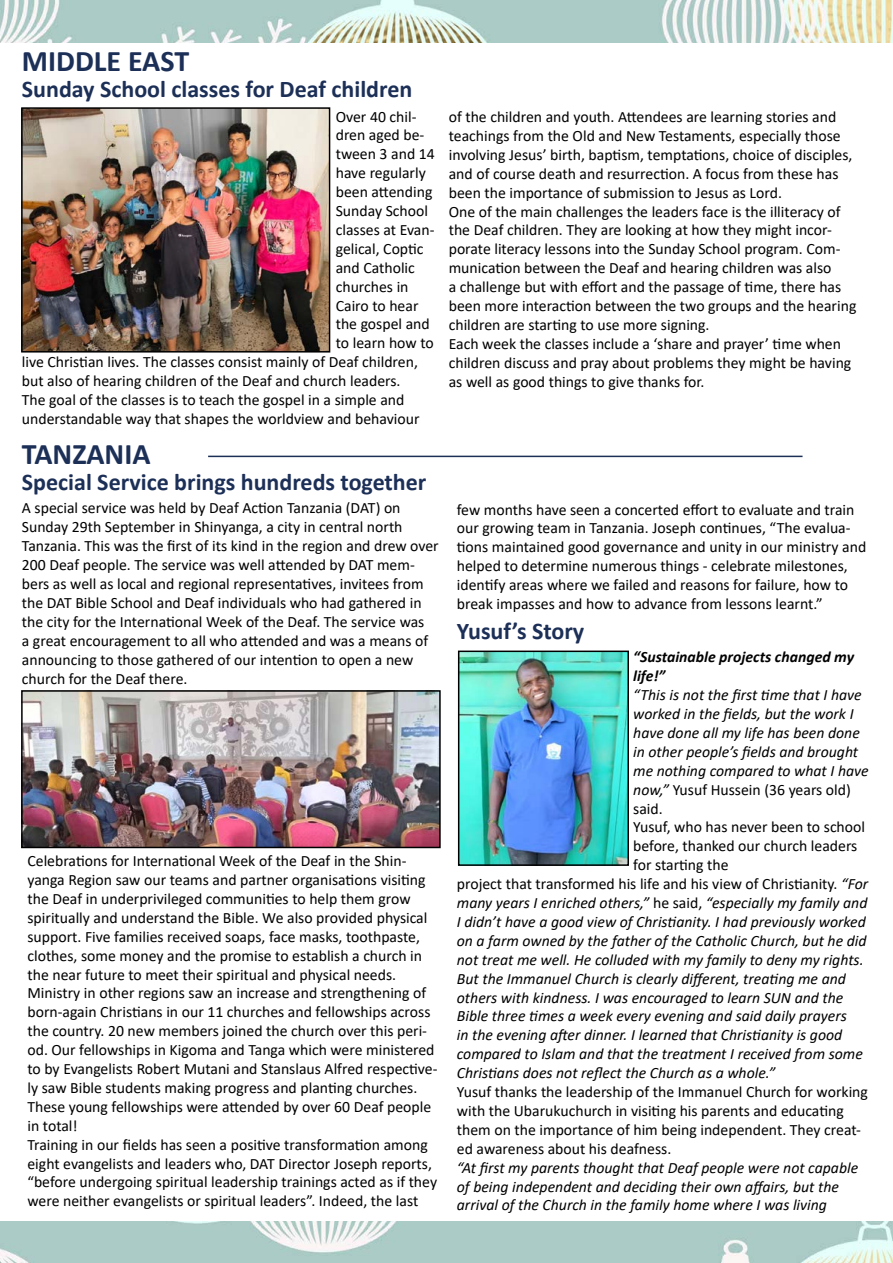
<style>
.page{position:relative;width:893px;height:1263px;background:#fff}
.page>*{position:absolute;margin:0;border:0;box-sizing:border-box;transform-origin:0 0}
.t1{font:700 30px "Calibri";color:#1c2f57}
.t2{font:700 24px "Calibri";color:#1c2f57}
.t3{font:15.75px/18.9px "Calibri";color:#000}
.t4{font:italic 15.75px/18.9px "Calibri";color:#000}
.t5{font:italic 700 15.75px/18.9px "Calibri";color:#000}
.s1{font-style:italic}
.s2{font-style:normal}
</style>
<div class="page">
<img style="left:0;top:0;width:893px;height:43px">
<img style="left:0;top:1221px;width:893px;height:42px">
<img style="left:24px;top:110px;width:303px;height:240px">
<div style="left:21px;top:107px;width:309px;height:246px;border:2px solid #000"></div>
<hr style="left:208px;top:456px;width:594px;height:1px;background:#1c2f57">
<img style="left:24px;top:693px;width:414px;height:152px">
<div style="left:21px;top:690px;width:420px;height:158px;border:2px solid #000"></div>
<img style="left:461px;top:653px;width:165px;height:210px">
<div style="left:458px;top:650px;width:171px;height:216px;border:2px solid #000"></div>
<h1 class="t1" style="left:22px;top:40px;width:169px">MIDDLE EAST</h1>
<h2 class="t2" style="left:22px;top:72px;width:392px">Sunday School classes for Deaf children</h2>
<p class="t3" style="left:336px;top:106px;width:82px">Over 40 chil-</p>
<p class="t3" style="left:336px;top:125px;width:90px">dren aged be-</p>
<p class="t3" style="left:336px;top:144px;width:101px">tween 3 and 14</p>
<p class="t3" style="left:336px;top:163px;width:92px">have regularly</p>
<p class="t3" style="left:336px;top:182px;width:98px">been attending</p>
<p class="t3" style="left:336px;top:201px;width:94px">Sunday School</p>
<p class="t3" style="left:336px;top:220px;width:100px">classes at Evan-</p>
<p class="t3" style="left:336px;top:239px;width:89px">gelical, Coptic</p>
<p class="t3" style="left:336px;top:258px;width:81px">and Catholic</p>
<p class="t3" style="left:336px;top:277px;width:74px">churches in</p>
<p class="t3" style="left:336px;top:295px;width:84px">Cairo to hear</p>
<p class="t3" style="left:336px;top:314px;width:96px">the gospel and</p>
<p class="t3" style="left:336px;top:333px;width:100px">to learn how to</p>
<p class="t3" style="left:22px;top:352px;width:398px">live Christian lives. The classes consist mainly of Deaf children,</p>
<p class="t3" style="left:22px;top:371px;width:380px">but also of hearing children of the Deaf and church leaders.</p>
<p class="t3" style="left:22px;top:390px;width:384px">The goal of the classes is to teach the gospel in a simple and</p>
<p class="t3" style="left:22px;top:409px;width:399px">understandable way that shapes the worldview and behaviour</p>
<h1 class="t1" style="left:22px;top:433px;width:130px">TANZANIA</h1>
<h2 class="t2" style="left:22px;top:465px;width:406px">Special Service brings hundreds together</h2>
<p class="t3" style="left:22px;top:498px;width:418px">A special service was held by Deaf Action Tanzania (DAT) on Sunday 29th September in Shinyanga, a city in central north Tanzania. This was the first of its kind in the region and drew over 200 Deaf people. The service was well attended by DAT mem&shy;bers as well as local and regional representatives, invitees from the DAT Bible School and Deaf individuals who had gathered in the city for the International Week of the Deaf. The service was<br>a great encouragement to all who attended and was a means of announcing to those gathered of our intention to open a new church for the Deaf there.</p>
<p class="t3" style="left:27px;top:851px;width:412px">Celebrations for International Week of the Deaf in the Shin&shy;yanga Region saw our teams and partner organisations visiting the Deaf in underprivileged communities to help them grow spiritually and understand the Bible. We also provided physical support. Five families received soaps, face masks, toothpaste, clothes, some money and the promise to establish a church in the near future to meet their spiritual and physical needs.<br>Ministry in other regions saw an increase and strengthening of born-again Christians in our 11 churches and fellowships across the country. 20 new members joined the church over this peri&shy;od. Our fellowships in Kigoma and Tanga which were ministered to by Evangelists Robert Mutani and Stanslaus Alfred respective&shy;ly saw Bible students making progress and planting churches.<br>These young fellowships were attended by over 60 Deaf people in total!<br>Training in our fields has seen a positive transformation among eight evangelists and leaders who, DAT Director Joseph reports, “before undergoing spiritual leadership trainings acted as if they were neither evangelists or spiritual leaders”. Indeed, the last</p>
<p class="t3" style="left:449px;top:107px;width:409px">of the children and youth. Attendees are learning stories and teachings from the Old and New Testaments, especially those involving Jesus’ birth, baptism, temptations, choice of disciples, and of course death and resurrection. A focus from these has been the importance of submission to Jesus as Lord.<br>One of the main challenges the leaders face is the illiteracy of the Deaf children. They are looking at how they might incor&shy;porate literacy lessons into the Sunday School program. Com&shy;munication between the Deaf and hearing children was also<br>a challenge but with effort and the passage of time, there has been more interaction between the two groups and the hearing children are starting to use more signing.<br>Each week the classes include a ‘share and prayer’ time when children discuss and pray about problems they might be having as well as good things to give thanks for.</p>
<p class="t3" style="left:457px;top:499px;width:411px">few months have seen a concerted effort to evaluate and train our growing team in Tanzania. Joseph continues, “The evalua&shy;tions maintained good governance and unity in our ministry and helped to determine numerous things - celebrate milestones, identify areas where we failed and reasons for failure, how to break impasses and how to advance from lessons learnt.”</p>
<h2 class="t2" style="left:457px;top:614px;width:129px">Yusuf’s Story</h2>
<p class="t5" style="left:633px;top:647px;width:222px">“Sustainable projects changed my life!”</p>
<p class="t4" style="left:633px;top:685px;width:230px">“This is not the first time that I have</p>
<p class="t4" style="left:633px;top:704px;width:222px">worked in the fields, but the work I</p>
<p class="t4" style="left:633px;top:722px;width:228px">have done all my life has been done</p>
<p class="t4" style="left:633px;top:741px;width:226px">in other people’s fields and brought</p>
<p class="t4" style="left:633px;top:760px;width:237px">me nothing compared to what I have</p>
<p class="t3" style="left:633px;top:779px;width:219px"><span class="s1">now,”</span> Yusuf Hussein (36 years old)</p>
<p class="t3" style="left:633px;top:798px;width:31px">said.</p>
<p class="t3" style="left:633px;top:817px;width:233px">Yusuf, who has never been to school</p>
<p class="t3" style="left:633px;top:836px;width:226px">before, thanked our church leaders</p>
<p class="t3" style="left:633px;top:855px;width:97px">for starting the</p>
<p class="t3" style="left:457px;top:874px;width:413px">project that transformed his life and his view of Christianity. <span class="s1">“For</span></p>
<p class="t4" style="left:457px;top:893px;width:412px">many years I enriched others,” <span class="s2">he said,</span> “especially my family and</p>
<p class="t4" style="left:457px;top:911px;width:410px">I didn’t have a good view of Christianity. I had previously worked</p>
<p class="t4" style="left:457px;top:930px;width:411px">on a farm owned by the father of the Catholic Church, but he did</p>
<p class="t4" style="left:457px;top:949px;width:408px">not treat me well. He colluded with my family to deny my rights.</p>
<p class="t4" style="left:457px;top:968px;width:391px">But the Immanuel Church is clearly different, treating me and</p>
<p class="t4" style="left:457px;top:987px;width:388px">others with kindness. I was encouraged to learn SUN and the</p>
<p class="t4" style="left:457px;top:1006px;width:391px">Bible three times a week every evening and said daily prayers</p>
<p class="t4" style="left:457px;top:1025px;width:387px">in the evening after dinner. I learned that Christianity is good</p>
<p class="t4" style="left:457px;top:1044px;width:407px">compared to Islam and that the treatment I received from some</p>
<p class="t4" style="left:457px;top:1063px;width:320px">Christians does not reflect the Church as a whole.”</p>
<p class="t3" style="left:457px;top:1082px;width:413px">Yusuf thanks the leadership of the Immanuel Church for working with the Ubarukuchurch in visiting his parents and educating them on the importance of him being independent. They creat&shy;ed awareness about his deafness.</p>
<p class="t4" style="left:457px;top:1157px;width:403px">“At first my parents thought that Deaf people were not capable of being independent and deciding their own affairs, but the arrival of the Church in the family home where I was living</p>
</div>
